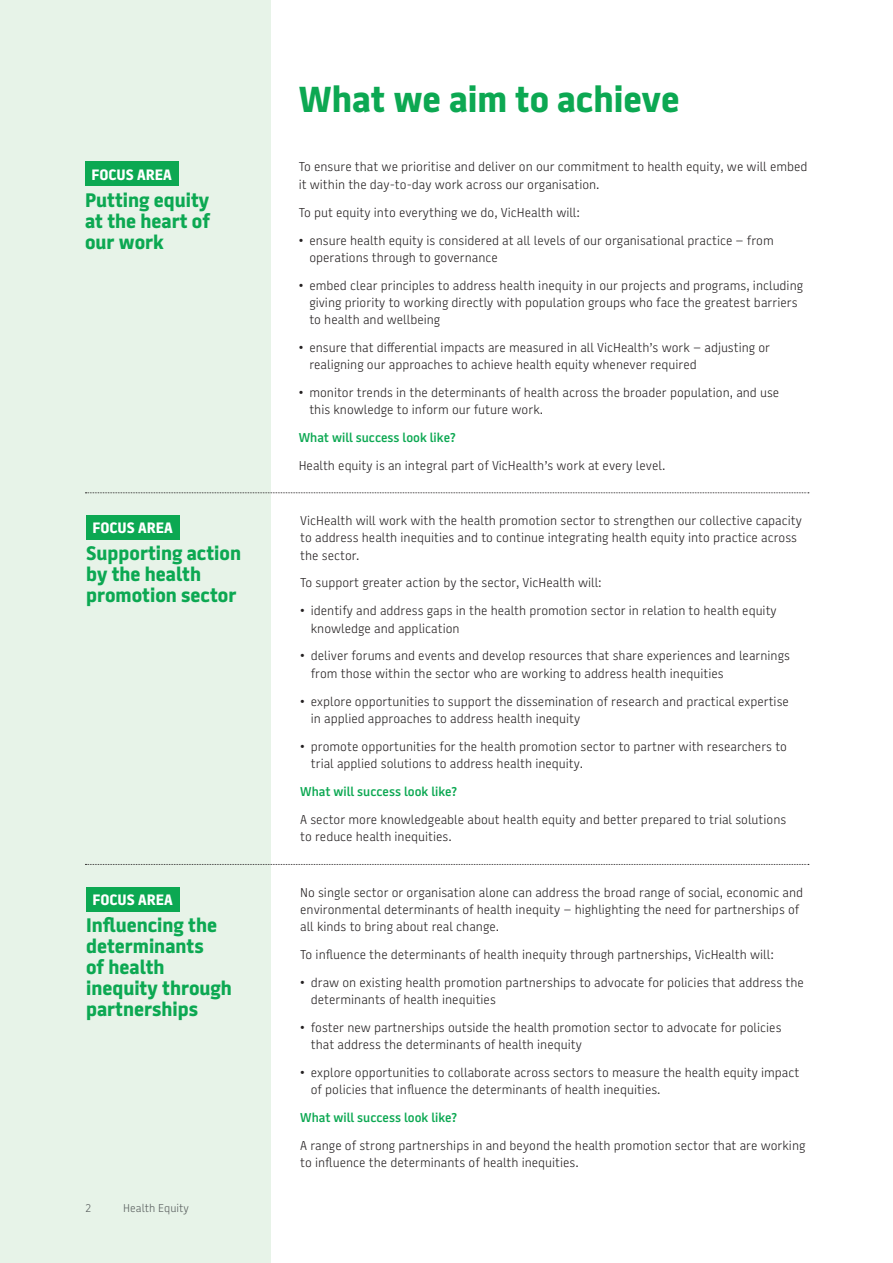
<style>
.page{position:relative;width:893px;height:1263px;background:#fff}
.page>*{position:absolute;margin:0;border:0;box-sizing:border-box;transform-origin:0 0}
.Heading_01_-_Extra_B{font:800 36px "Battersea";color:#0ca852}
.Sub-head{font:800 19.5px/21px "Battersea";color:#0ca852}
.Sub-head-2{font:800 15px "Battersea";color:#fff}
.Body{font:300 12.75px/17.2px "Battersea";color:#231f20}
.Body-2{font:600 12.75px "Battersea";color:#0ca852}
.t1{font:300 11.25px "Battersea";color:#595e5e}
</style>
<div class="page">
<div style="left:0;top:0;width:270px;height:1263px;background:#e7f3e8"></div>
<svg style="left:85px;top:492px;width:724px;height:1px"></svg>
<svg style="left:85px;top:864px;width:724px;height:1px"></svg>
<div style="left:85px;top:162px;width:93px;height:24px;background:#0ca852"></div>
<div style="left:86px;top:515px;width:93px;height:24px;background:#0ca852"></div>
<div style="left:86px;top:887px;width:93px;height:24px;background:#0ca852"></div>
<p class="Sub-head-2" style="left:91px;top:164px;width:82px">FOCUS AREA</p>
<p class="Sub-head" style="left:85px;top:190px;width:126px;text-align:justify">Putting equity at the heart of our work</p>
<p class="Sub-head-2" style="left:92px;top:517px;width:82px">FOCUS AREA</p>
<p class="Sub-head" style="left:86px;top:544px;width:156px">Supporting action by the health promotion sector</p>
<p class="Sub-head-2" style="left:92px;top:889px;width:82px">FOCUS AREA</p>
<p class="Sub-head" style="left:86px;top:915px;width:147px">Influencing the determinants<br>of health inequity through partnerships</p>
<p class="t1" style="left:85px;top:1200px;width:8px">2</p>
<p class="t1" style="left:123px;top:1200px;width:67px">Health Equity</p>
<p class="Heading_01_-_Extra_B" style="left:299px;top:74px;width:382px">What we aim to achieve</p>
<p class="Body" style="left:299px;top:159px;width:510px">To ensure that we prioritise and deliver on our commitment to health equity, we will embed it within the day-to-day work across our organisation.</p>
<p class="Body" style="left:299px;top:204px;width:283px">To put equity into everything we do, VicHealth will:</p>
<p class="Body" style="left:309px;top:232px;width:466px;text-indent:-11px">• ensure health equity is considered at all levels of our organisational practice – from operations through to governance</p>
<p class="Body" style="left:309px;top:277px;width:495px;text-indent:-11px">• embed clear principles to address health inequity in our projects and programs, including giving priority to working directly with population groups who face the greatest barriers to health and wellbeing</p>
<p class="Body" style="left:309px;top:339px;width:462px;text-indent:-11px">• ensure that differential impacts are measured in all VicHealth’s work – adjusting or realigning our approaches to achieve health equity whenever required</p>
<p class="Body" style="left:309px;top:384px;width:471px;text-indent:-11px">• monitor trends in the determinants of health across the broader population, and use this knowledge to inform our future work.</p>
<p class="Body-2" style="left:299px;top:429px;width:159px">What will success look like?</p>
<p class="Body" style="left:299px;top:457px;width:368px">Health equity is an integral part of VicHealth’s work at every level.</p>
<p class="Body" style="left:300px;top:512px;width:503px">VicHealth will work with the health promotion sector to strengthen our collective capacity to address health inequities and to continue integrating health equity into practice across the sector.</p>
<p class="Body" style="left:300px;top:575px;width:303px">To support greater action by the sector, VicHealth will:</p>
<p class="Body" style="left:311px;top:602px;width:467px;text-indent:-11px">• identify and address gaps in the health promotion sector in relation to health equity knowledge and application</p>
<p class="Body" style="left:311px;top:648px;width:481px;text-indent:-11px">• deliver forums and events and develop resources that share experiences and learnings from those within the sector who are working to address health inequities</p>
<p class="Body" style="left:311px;top:693px;width:480px;text-indent:-11px">• explore opportunities to support the dissemination of research and practical expertise in applied approaches to address health inequity</p>
<p class="Body" style="left:311px;top:738px;width:478px;text-indent:-11px">• promote opportunities for the health promotion sector to partner with researchers to trial applied solutions to address health inequity.</p>
<p class="Body-2" style="left:300px;top:783px;width:159px">What will success look like?</p>
<p class="Body" style="left:300px;top:811px;width:488px">A sector more knowledgeable about health equity and better prepared to trial solutions to reduce health inequities.</p>
<p class="Body" style="left:300px;top:884px;width:504px">No single sector or organisation alone can address the broad range of social, economic and environmental determinants of health inequity – highlighting the need for partnerships of all kinds to bring about real change.</p>
<p class="Body" style="left:300px;top:946px;width:475px">To influence the determinants of health inequity through partnerships, VicHealth will:</p>
<p class="Body" style="left:311px;top:974px;width:495px;text-indent:-11px">• draw on existing health promotion partnerships to advocate for policies that address the determinants of health inequities</p>
<p class="Body" style="left:311px;top:1019px;width:472px;text-indent:-11px">• foster new partnerships outside the health promotion sector to advocate for policies that address the determinants of health inequity</p>
<p class="Body" style="left:311px;top:1064px;width:490px;text-indent:-11px">• explore opportunities to collaborate across sectors to measure the health equity impact of policies that influence the determinants of health inequities.</p>
<p class="Body-2" style="left:300px;top:1109px;width:159px">What will success look like?</p>
<p class="Body" style="left:300px;top:1137px;width:507px">A range of strong partnerships in and beyond the health promotion sector that are working to influence the determinants of health inequities.</p>
</div>
